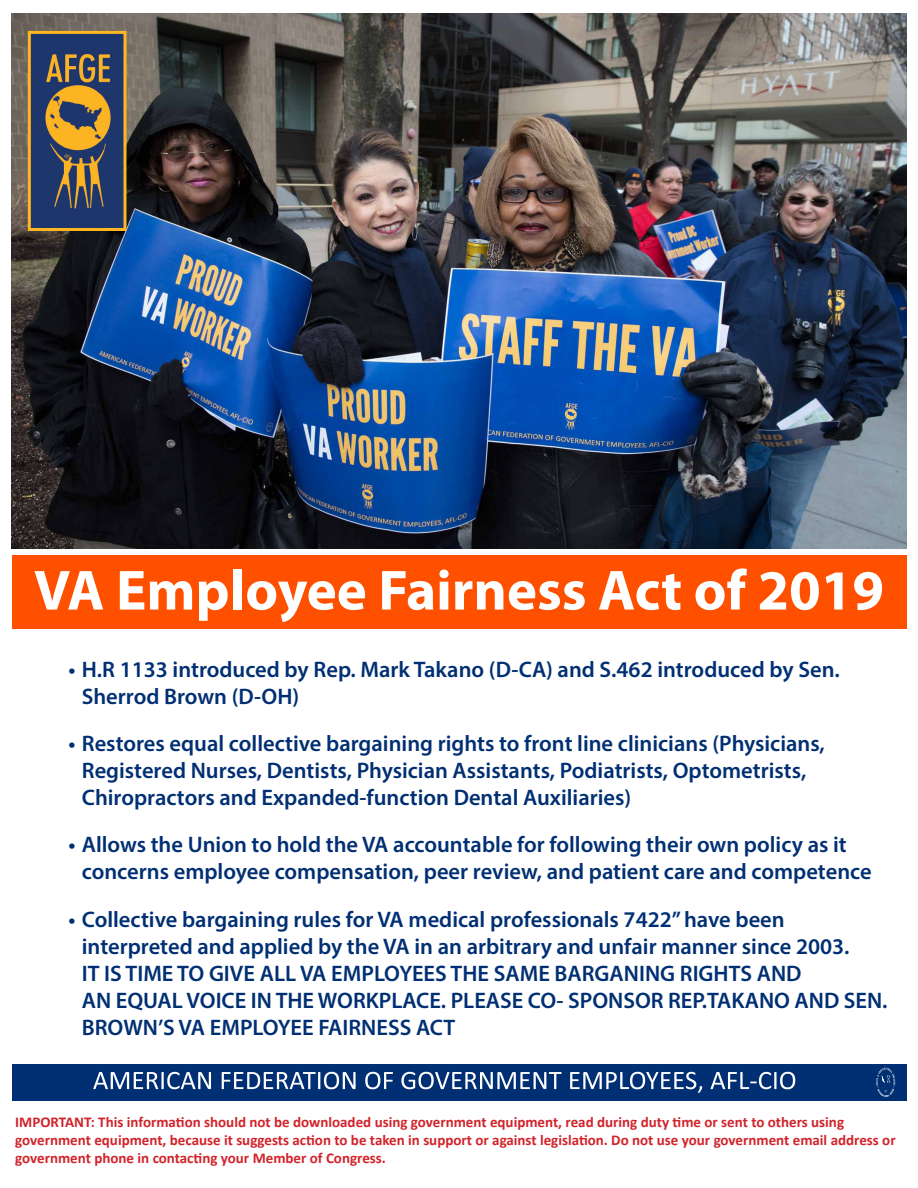
<style>
.page{position:relative;width:918px;height:1188px;background:#fff}
.page>*{position:absolute;margin:0;border:0;box-sizing:border-box;transform-origin:0 0}
.t1{font:700 57px "Myriad Pro";color:#fff}
.t2{font:600 22.5px/27px "Myriad Pro";color:#002f73}
.t3{font:700 15px/18px "Calibri";color:#d1232a}
</style>
<div class="page">
<img style="left:12px;top:14px;width:894px;height:535px">
<img style="left:32px;top:35px;width:90px;height:192px">
<div style="left:28px;top:31px;width:98px;height:200px;border:3px solid #ffb620"></div>
<div style="left:12px;top:1064px;width:894px;height:37px;background:#002f73"></div>
<svg style="left:93px;top:1072px;width:702px;height:21px"></svg>
<svg style="left:876px;top:1068px;width:19px;height:29px"></svg>
<div style="left:12px;top:556px;width:894px;height:73px;background:#ff5000"></div>
<p class="t1" style="left:34px;top:553px;width:852px">VA Employee Fairness Act of 2019</p>
<p class="t2" style="left:82px;top:655px;width:760px;text-indent:-13px">• H.R 1133 introduced by Rep. Mark Takano (D-CA) and S.462 introduced by Sen.<br>Sherrod Brown (D-OH)</p>
<p class="t2" style="left:82px;top:729px;width:745px;text-indent:-13px">• Restores equal collective bargaining rights to front line clinicians (Physicians,<br>Registered Nurses, Dentists, Physician Assistants, Podiatrists, Optometrists,<br>Chiropractors and Expanded-function Dental Auxiliaries)</p>
<p class="t2" style="left:82px;top:831px;width:791px;text-indent:-13px">• Allows the Union to hold the VA accountable for following their own policy as it concerns employee compensation, peer review, and patient care and competence</p>
<p class="t2" style="left:82px;top:905px;width:807px;text-indent:-13px">• Collective bargaining rules for VA medical professionals 7422” have been interpreted and applied by the VA in an arbitrary and unfair manner since 2003.<br>IT IS TIME TO GIVE ALL VA EMPLOYEES THE SAME BARGANING RIGHTS AND<br>AN EQUAL VOICE IN THE WORKPLACE. PLEASE CO- SPONSOR REP.TAKANO AND SEN.<br>BROWN’S VA EMPLOYEE FAIRNESS ACT</p>
<p class="t3" style="left:15px;top:1113px;width:882px">IMPORTANT: This information should not be downloaded using government equipment, read during duty time or sent to others using government equipment, because it suggests action to be taken in support or against legislation. Do not use your government email address or government phone in contacting your Member of Congress.</p>
</div>
